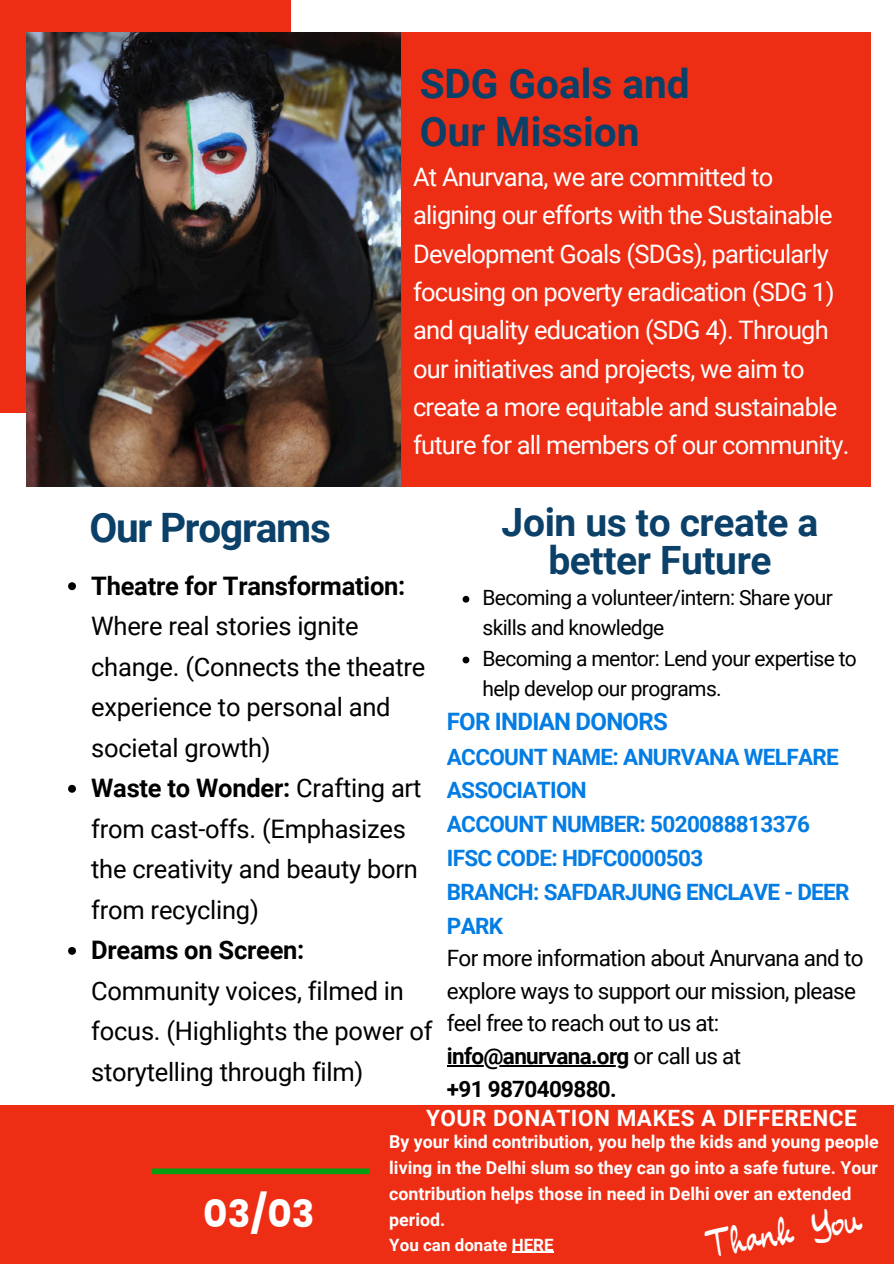
<style>
.page{position:relative;width:894px;height:1264px;background:#fff}
.page>*{position:absolute;margin:0;border:0;box-sizing:border-box;transform-origin:0 0}
.t1{font:700 40.5px/48.3px "Roboto";color:#0b4068}
.t2{font:700 40.5px "Roboto";letter-spacing:-.03em;color:#0b4068}
.t3{font:700 39px/38.2px "Roboto";letter-spacing:-.01em;color:#0b4068;text-align:center}
.t4{font:700 37.5px "Poppins";color:#fff}
.t5{font:30.6px "Comely";color:#fff}
.t6{font:25.5px/40.5px "Roboto";letter-spacing:-.01em;color:#000}
.t7{font:25.5px/38.2px "Roboto";letter-spacing:-.03em;color:#fff}
.t8{font:700 24px "Roboto";letter-spacing:-.03em;color:#037ce4}
.t9{font:22.5px/32.7px "Roboto";letter-spacing:-.03em;color:#000}
.t10{font:700 22.5px/33.8px "Roboto";letter-spacing:-.03em;color:#037ce4}
.t11{font:700 22.5px "Roboto";letter-spacing:.025em;color:#fff}
.t12{font:21px/30.3px "Roboto";letter-spacing:-.03em;color:#000}
.t13{font:700 17.7px/26px "Roboto";color:#fff}
.t14{font:700 16.95px "Roboto";color:#fff}
.s1{font-weight:700}
</style>
<div class="page">
<div style="left:399px;top:32px;width:471px;height:455px;background:#ed2d14"></div>
<div style="left:0;top:0;width:290px;height:413px;background:#ed2d14"></div>
<div style="left:0;top:1104px;width:893px;height:159px;background:#ed2d14"></div>
<img style="left:26px;top:32px;width:374px;height:454px">
<svg style="left:68px;top:582px;width:8px;height:8px"></svg>
<svg style="left:68px;top:784px;width:8px;height:8px"></svg>
<svg style="left:68px;top:947px;width:8px;height:7px"></svg>
<svg style="left:462px;top:596px;width:7px;height:6px"></svg>
<svg style="left:462px;top:656px;width:7px;height:7px"></svg>
<hr style="left:446px;top:1065px;width:182px;height:1px;background:#000">
<div style="left:152px;top:1168px;width:217px;height:6px;background:#049c12"></div>
<hr style="left:511px;top:1251px;width:42px;height:1px;background:#fff">
<h4 class="t1" style="left:419px;top:60px;width:271px">SDG Goals and<br>Our Mission</h4>
<h2 class="t7" style="left:413px;top:158px;width:437px">At Anurvana, we are committed to aligning our efforts with the Sustainable Development Goals (SDGs), particularly focusing on poverty eradication (SDG 1) and quality education (SDG 4). Through our initiatives and projects, we aim to create a more equitable and sustainable future for all members of our community.</h2>
<h5 class="t3" style="left:501px;top:503px;width:318px">Join us to create a better Future</h5>
<p class="t12" style="left:482px;top:582px;width:376px">Becoming a volunteer/intern: Share your skills and knowledge<br>Becoming a mentor: Lend your expertise to help develop our programs.</p>
<p class="t8" style="left:446px;top:707px;width:222px">FOR INDIAN DONORS</p>
<p class="t10" style="left:446px;top:740px;width:404px">ACCOUNT NAME: ANURVANA WELFARE<br>ASSOCIATION<br>ACCOUNT NUMBER: 5020088813376<br>IFSC CODE: HDFC0000503<br>BRANCH: SAFDARJUNG ENCLAVE - DEER<br>PARK</p>
<p class="t9" style="left:446px;top:942px;width:418px">For more information about Anurvana and to explore ways to support our mission, please feel free to reach out to us at: <span class="s1">info@anurvana.org</span> or call us at<br><span class="s1">+91 9870409880.</span></p>
<p class="t11" style="left:426px;top:1104px;width:432px">YOUR DONATION MAKES A DIFFERENCE</p>
<p class="t13" style="left:389px;top:1129px;width:491px">By your kind contribution, you help the kids and young people living in the Delhi slum so they can go into a safe future. Your contribution helps those in need in Delhi over an extended period.</p>
<h3 class="t14" style="left:389px;top:1234px;width:166px">You can donate HERE</h3>
<h2 class="t2" style="left:89px;top:504px;width:243px">Our Programs</h2>
<p class="t6" style="left:91px;top:565px;width:335px"><span class="s1">Theatre for Transformation:<br></span>Where real stories ignite change. (Connects the theatre experience to personal and societal growth)</p>
<p class="t6" style="left:91px;top:768px;width:331px"><span class="s1">Waste to Wonder:</span> Crafting art from cast-offs. (Emphasizes the creativity and beauty born from recycling)</p>
<p class="t6" style="left:91px;top:930px;width:343px"><span class="s1">Dreams on Screen:<br></span>Community voices, filmed in focus. (Highlights the power of storytelling through film)</p>
<h2 class="t4" style="left:203px;top:1187px;width:113px">03/03</h2>
<h1 class="t5" style="left:703px;top:1229px;width:158px;rotate:-10deg">Thank You</h1>
</div>
